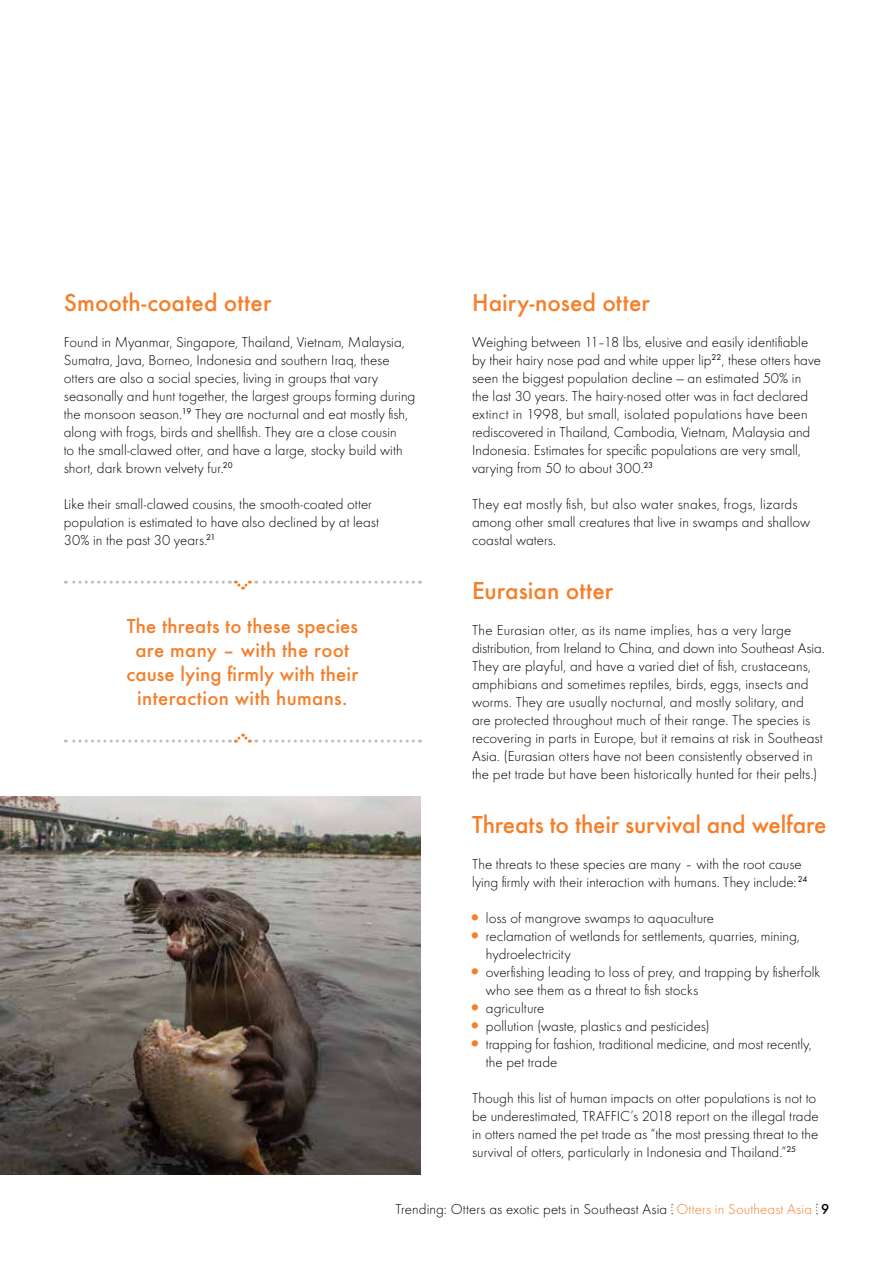
<style>
.page{position:relative;width:893px;height:1263px;background:#fff}
.page>*{position:absolute;margin:0;border:0;box-sizing:border-box;transform-origin:0 0}
.t1{font:500 25.5px "Futura Round";color:#f57e29}
.t2{font:500 21px/24px "Futura Round";letter-spacing:.015em;color:#f57e29;text-align:center}
.t3{font:300 15px/18px "Futura Round";color:#000}
.s1{font-size:22.5px;color:#f57e29}
.s2{color:#f57e29}
.s3{font-weight:500}
</style>
<div class="page">
<svg style="left:671px;top:1204px;width:2px;height:10px"></svg>
<svg style="left:816px;top:1204px;width:2px;height:10px"></svg>
<img style="left:0;top:797px;width:421px;height:378px">
<svg style="left:256px;top:581px;width:157px;height:3px"></svg>
<svg style="left:229px;top:580px;width:21px;height:10px"></svg>
<svg style="left:65px;top:581px;width:158px;height:3px"></svg>
<svg style="left:256px;top:739px;width:157px;height:3px"></svg>
<svg style="left:229px;top:733px;width:21px;height:10px"></svg>
<svg style="left:65px;top:739px;width:158px;height:3px"></svg>
<h1 class="t1" style="left:64px;top:283px;width:209px">Smooth-coated otter</h1>
<p class="t3" style="left:64px;top:332px;width:353px">Found in Myanmar, Singapore, Thailand, Vietnam, Malaysia, Sumatra, Java, Borneo, Indonesia and southern Iraq, these otters are also a social species, living in groups that vary seasonally and hunt together, the largest groups forming during the monsoon season.<sup>19</sup> They are nocturnal and eat mostly fish, along with frogs, birds and shellfish. They are a close cousin<br>to the small-clawed otter, and have a large, stocky build with short, dark brown velvety fur.<sup>20</sup></p>
<p class="t3" style="left:64px;top:494px;width:317px">Like their small-clawed cousins, the smooth-coated otter population is estimated to have also declined by at least<br>30% in the past 30 years.<sup>21</sup></p>
<h2 class="t2" style="left:126px;top:613px;width:233px">The threats to these species are many – with the root cause lying firmly with their interaction with humans.</h2>
<h1 class="t1" style="left:472px;top:283px;width:179px">Hairy-nosed otter</h1>
<p class="t3" style="left:472px;top:332px;width:350px">Weighing between 11–18 lbs, elusive and easily identifiable by their hairy nose pad and white upper lip<sup>22</sup>, these otters have seen the biggest population decline — an estimated 50% in the last 30 years. The hairy-nosed otter was in fact declared extinct in 1998, but small, isolated populations have been rediscovered in Thailand, Cambodia, Vietnam, Malaysia and Indonesia. Estimates for specific populations are very small, varying from 50 to about 300.<sup>23</sup></p>
<p class="t3" style="left:472px;top:494px;width:340px">They eat mostly fish, but also water snakes, frogs, lizards among other small creatures that live in swamps and shallow coastal waters.</p>
<h1 class="t1" style="left:472px;top:571px;width:143px">Eurasian otter</h1>
<p class="t3" style="left:472px;top:620px;width:354px">The Eurasian otter, as its name implies, has a very large distribution, from Ireland to China, and down into Southeast Asia.<br>They are playful, and have a varied diet of fish, crustaceans, amphibians and sometimes reptiles, birds, eggs, insects and worms. They are usually nocturnal, and mostly solitary, and are protected throughout much of their range. The species is recovering in parts in Europe, but it remains at risk in Southeast Asia. (Eurasian otters have not been consistently observed in the pet trade but have been historically hunted for their pelts.)</p>
<h1 class="t1" style="left:472px;top:805px;width:356px">Threats to their survival and welfare</h1>
<p class="t3" style="left:472px;top:854px;width:337px">The threats to these species are many – with the root cause lying firmly with their interaction with humans. They include: <sup>24</sup></p>
<p class="t3" style="left:467px;top:908px;width:248px"><span class="s1">•</span> loss of mangrove swamps to aquaculture</p>
<p class="t3" style="left:486px;top:926px;width:315px;text-indent:-19px"><span class="s1">•</span> reclamation of wetlands for settlements, quarries, mining, hydroelectricity</p>
<p class="t3" style="left:486px;top:962px;width:336px;text-indent:-19px"><span class="s1">•</span> overfishing leading to loss of prey, and trapping by fisherfolk who see them as a threat to fish stocks</p>
<p class="t3" style="left:467px;top:998px;width:78px"><span class="s1">•</span> agriculture</p>
<p class="t3" style="left:467px;top:1016px;width:244px"><span class="s1">•</span> pollution (waste, plastics and pesticides)</p>
<p class="t3" style="left:486px;top:1034px;width:327px;text-indent:-18px"><span class="s1">•</span> trapping for fashion, traditional medicine, and most recently, the pet trade</p>
<p class="t3" style="left:472px;top:1088px;width:348px">Though this list of human impacts on otter populations is not to be underestimated, TRAFFIC’s 2018 report on the illegal trade in otters named the pet trade as “the most pressing threat to the survival of otters, particularly in Indonesia and Thailand.”<sup>25</sup></p>
<p class="t3" style="left:395px;top:1200px;width:435px">Trending: Otters as exotic pets in Southeast Asia <span class="s2">Otters in Southeast Asia</span> <span class="s3">9</span></p>
</div>
